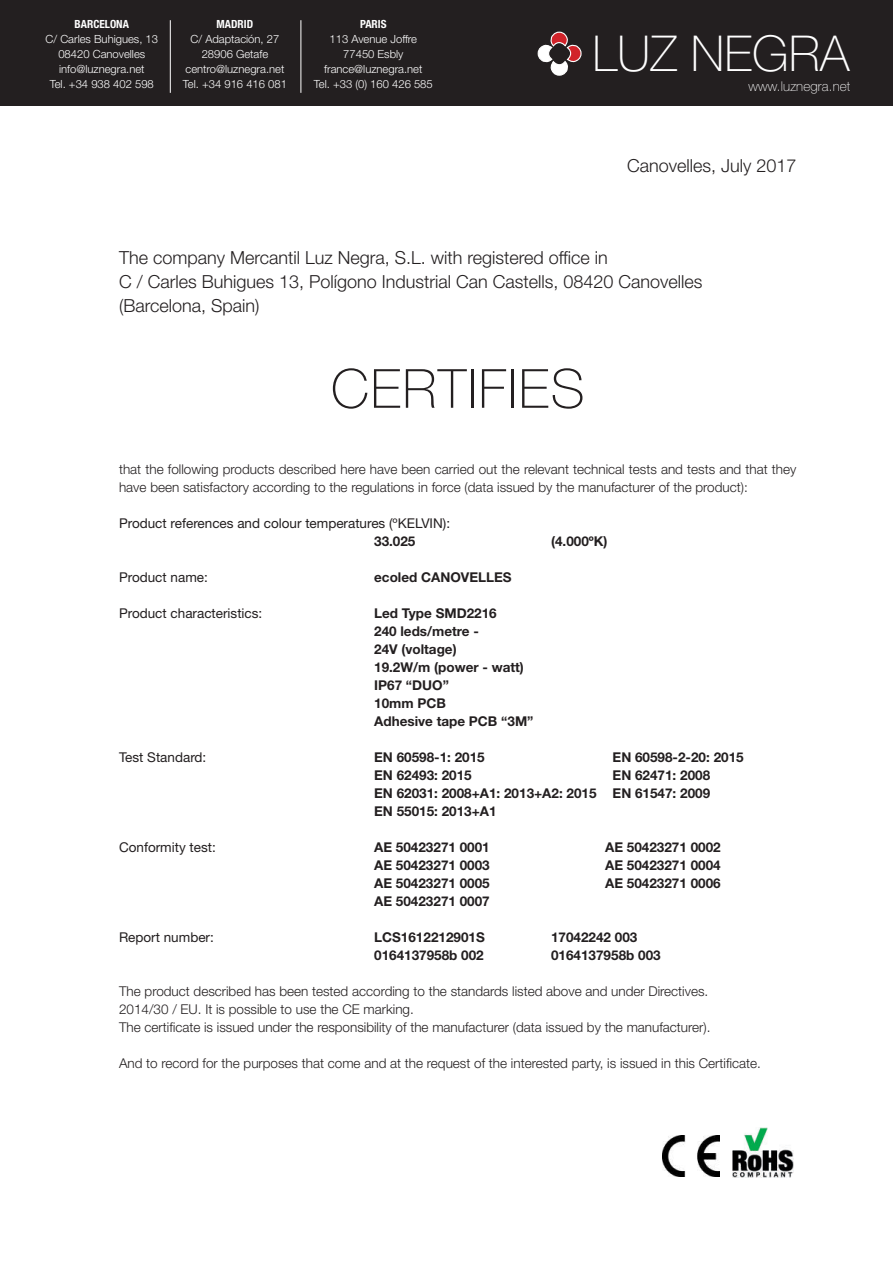
<style>
.page{position:relative;width:893px;height:1263px;background:#fff}
.page>*{position:absolute;margin:0;border:0;box-sizing:border-box;transform-origin:0 0}
.t1{font:100 54px "Helvetica Neue LT Std";letter-spacing:.03em;color:#231f20}
.t2{font:100 49.5px "Helvetica Neue LT Std";color:#fff}
.t3{font:300 18px/24px "Helvetica Neue LT Std";color:#231f20}
.t4{font:300 13.5px/18px "Helvetica Neue LT Std";color:#231f20}
.t5{font:700 13.5px/18px "Helvetica Neue LT Std";color:#231f20}
.t6{font:13.5px "Helvetica Neue LT Std";color:#231f20}
.t7{font:100 13.5px "Helvetica Neue LT Std";letter-spacing:.01em;color:#fff}
.t8{font:300 11.25px/15px "Helvetica Neue LT Std";color:#fff;text-align:center}
.t9{font:700 condensed 11.25px "Helvetica Neue LT Std";color:#fff}
</style>
<div class="page">
<div style="left:0;top:0;width:893px;height:105px;background:#231f20"></div>
<img style="left:662px;top:1135px;width:57px;height:41px">
<img style="left:733px;top:1127px;width:60px;height:51px">
<hr style="left:170px;top:20px;width:1px;height:73px;background:#fff">
<hr style="left:301px;top:20px;width:1px;height:73px;background:#fff">
<svg style="left:537px;top:31px;width:45px;height:45px"></svg>
<p class="t9" style="left:75px;top:17px;width:56px">BARCELONA</p>
<p class="t8" style="left:46px;top:31px;width:114px">C/ Carles Buhigues, 13<br>08420 Canovelles info@luznegra.net<br>Tel. +34 938 402 598</p>
<p class="t9" style="left:217px;top:17px;width:38px">MADRID</p>
<p class="t8" style="left:183px;top:31px;width:106px">C/ Adaptación, 27<br>28906 Getafe centro@luznegra.net<br>Tel. +34 916 416 081</p>
<p class="t9" style="left:360px;top:17px;width:28px">PARIS</p>
<p class="t8" style="left:314px;top:31px;width:120px">113 Avenue Joffre<br>77450 Esbly france@luznegra.net<br>Tel. +33 (0) 160 426 585</p>
<h2 class="t2" style="left:592px;top:25px;width:258px">LUZ NEGRA</h2>
<p class="t7" style="left:749px;top:79px;width:103px">www.luznegra.net</p>
<h3 class="t3" style="left:627px;top:154px;width:171px">Canovelles, July 2017</h3>
<h3 class="t3" style="left:119px;top:245px;width:585px">The company Mercantil Luz Negra, S.L. with registered office in<br>C / Carles Buhigues 13, Polígono Industrial Can Castells, 08420 Canovelles (Barcelona, Spain)</h3>
<h1 class="t1" style="left:331px;top:358px;width:255px">CERTIFIES</h1>
<p class="t4" style="left:119px;top:460px;width:679px">that the following products described here have been carried out the relevant technical tests and tests and that they have been satisfactory according to the regulations in force (data issued by the manufacturer of the product):</p>
<p class="t6" style="left:119px;top:515px;width:333px">Product references and colour temperatures (ºKELVIN):</p>
<p class="t5" style="left:374px;top:532px;width:43px">33.025</p>
<p class="t5" style="left:551px;top:532px;width:58px">(4.000ºK)</p>
<p class="t6" style="left:119px;top:569px;width:90px">Product name:</p>
<p class="t5" style="left:374px;top:568px;width:139px">ecoled CANOVELLES</p>
<p class="t6" style="left:119px;top:605px;width:145px">Product characteristics:</p>
<p class="t5" style="left:374px;top:604px;width:161px">Led Type SMD2216<br>240 leds/metre -<br>24V (voltage)<br>19.2W/m (power - watt)<br>IP67 “DUO”<br>10mm PCB<br>Adhesive tape PCB “3M”</p>
<p class="t6" style="left:119px;top:749px;width:89px">Test Standard:</p>
<p class="t5" style="left:374px;top:748px;width:112px">EN 60598-1: 2015</p>
<p class="t5" style="left:613px;top:748px;width:133px">EN 60598-2-20: 2015</p>
<p class="t5" style="left:374px;top:766px;width:99px">EN 62493: 2015</p>
<p class="t5" style="left:374px;top:766px;width:337px;text-align:justify;text-indent:238px">EN 62471: 2008<br>EN 62031: 2008+A1: 2013+A2: 2015 EN 61547: 2009<br>EN 55015: 2013+A1</p>
<p class="t6" style="left:119px;top:839px;width:98px">Conformity test:</p>
<p class="t5" style="left:374px;top:838px;width:117px">AE 50423271 0001</p>
<p class="t5" style="left:605px;top:838px;width:117px">AE 50423271 0002</p>
<p class="t5" style="left:374px;top:856px;width:117px">AE 50423271 0003</p>
<p class="t5" style="left:605px;top:856px;width:117px">AE 50423271 0004</p>
<p class="t5" style="left:374px;top:874px;width:117px">AE 50423271 0005</p>
<p class="t5" style="left:605px;top:874px;width:117px">AE 50423271 0006</p>
<p class="t5" style="left:374px;top:892px;width:117px">AE 50423271 0007</p>
<p class="t6" style="left:119px;top:929px;width:96px">Report number:</p>
<p class="t5" style="left:374px;top:928px;width:112px">LCS1612212901S</p>
<p class="t5" style="left:551px;top:928px;width:88px">17042242 003</p>
<p class="t5" style="left:374px;top:946px;width:111px">0164137958b 002</p>
<p class="t5" style="left:551px;top:946px;width:111px">0164137958b 003</p>
<p class="t4" style="left:119px;top:982px;width:593px">The product described has been tested according to the standards listed above and under Directives.<br>2014/30 / EU. It is possible to use the CE marking.<br>The certificate is issued under the responsibility of the manufacturer (data issued by the manufacturer).</p>
<p class="t4" style="left:119px;top:1054px;width:643px">And to record for the purposes that come and at the request of the interested party, is issued in this Certificate.</p>
</div>
